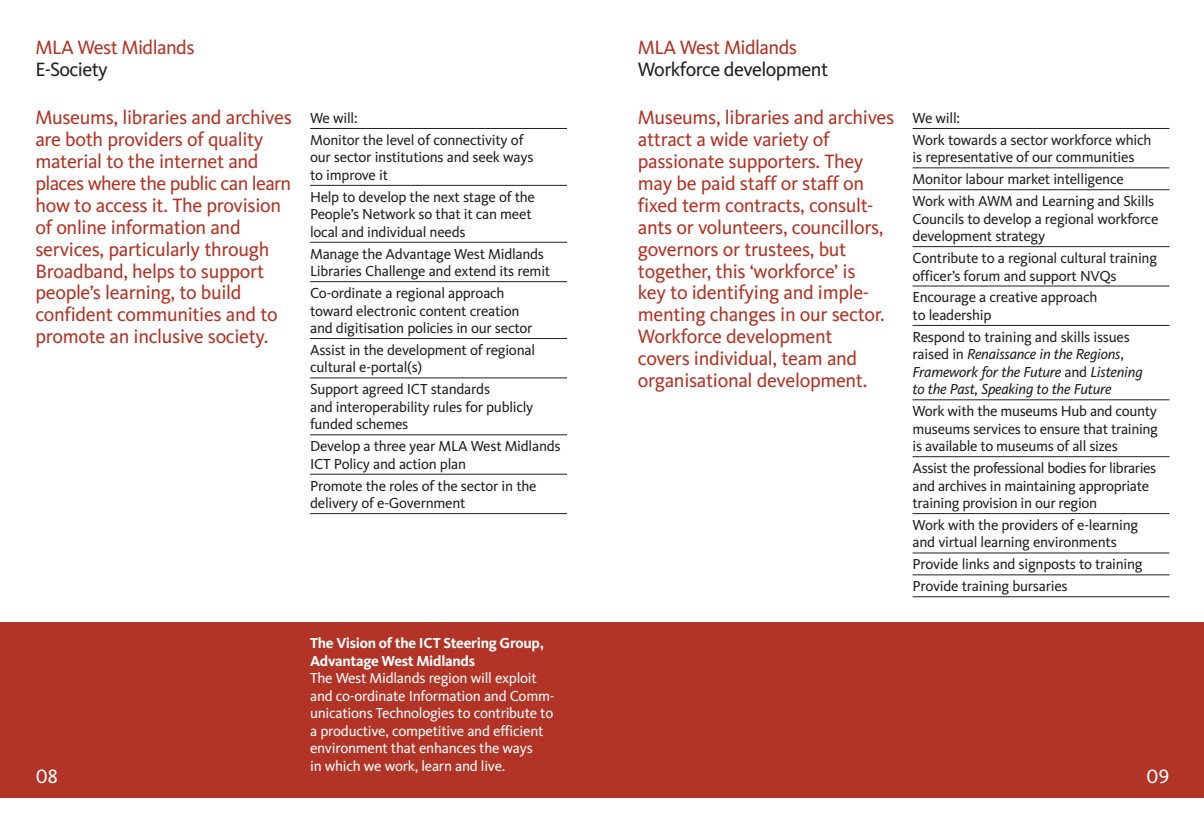
<style>
.page{position:relative;width:1204px;height:814px;background:#fff}
.page>*{position:absolute;margin:0;border:0;box-sizing:border-box;transform-origin:0 0}
.t1{font:20px/21.9px "Kievit";letter-spacing:-.015em;color:#b23426}
.t2{font:20px "Kievit";letter-spacing:-.03em;color:#231f1f}
.t3{font:20px "Kievit Book SC";color:#fff}
.t4{font:15px/17.5px "Kievit";letter-spacing:-.015em;color:#231f1f}
.t5{font:15px/17.5px "Kievit";letter-spacing:-.015em;color:#fff}
.t6{font:italic 15px/17.5px "Kievit";letter-spacing:-.015em;color:#231f1f}
.t7{font:700 15px/17.5px "Kievit";letter-spacing:-.02em;color:#fff}
.s1{font-style:normal}
</style>
<div class="page">
<div style="left:0;top:622px;width:602px;height:175px;background:#b23426"></div>
<div style="left:602px;top:622px;width:602px;height:175px;background:#b23426"></div>
<hr style="left:912px;top:128px;width:257px;height:1px;background:#231f1f">
<hr style="left:912px;top:168px;width:257px;height:1px;background:#231f1f">
<hr style="left:912px;top:189px;width:257px;height:1px;background:#231f1f">
<hr style="left:912px;top:246px;width:257px;height:1px;background:#231f1f">
<hr style="left:912px;top:286px;width:257px;height:1px;background:#231f1f">
<hr style="left:912px;top:325px;width:257px;height:1px;background:#231f1f">
<hr style="left:912px;top:399px;width:257px;height:1px;background:#231f1f">
<hr style="left:912px;top:456px;width:257px;height:1px;background:#231f1f">
<hr style="left:912px;top:513px;width:257px;height:1px;background:#231f1f">
<hr style="left:912px;top:553px;width:257px;height:1px;background:#231f1f">
<hr style="left:912px;top:574px;width:257px;height:1px;background:#231f1f">
<hr style="left:912px;top:596px;width:257px;height:1px;background:#231f1f">
<hr style="left:310px;top:128px;width:257px;height:1px;background:#231f1f">
<hr style="left:310px;top:185px;width:257px;height:1px;background:#231f1f">
<hr style="left:310px;top:242px;width:257px;height:1px;background:#231f1f">
<hr style="left:310px;top:281px;width:257px;height:1px;background:#231f1f">
<hr style="left:310px;top:338px;width:257px;height:1px;background:#231f1f">
<hr style="left:310px;top:378px;width:257px;height:1px;background:#231f1f">
<hr style="left:310px;top:434px;width:257px;height:1px;background:#231f1f">
<hr style="left:310px;top:474px;width:257px;height:1px;background:#231f1f">
<hr style="left:310px;top:513px;width:257px;height:1px;background:#231f1f">
<h1 class="t1" style="left:35px;top:39px;width:161px">MLA West Midlands</h1>
<h1 class="t2" style="left:35px;top:62px;width:74px">E-Society</h1>
<p class="t1" style="left:35px;top:109px;width:258px">Museums, libraries and archives are both providers of quality material to the internet and places where the public can learn how to access it. The provision of online information and services, particularly through<br>Broadband, helps to support people’s learning, to build confident communities and to promote an inclusive society.</p>
<p class="t4" style="left:310px;top:108px;width:215px;line-height:21.9px">We will:<br>Monitor the level of connectivity of</p>
<p class="t4" style="left:310px;top:150px;width:225px">our sector institutions and seek ways to improve it</p>
<p class="t4" style="left:310px;top:189px;width:226px">Help to develop the next stage of the<br>People’s Network so that it can meet local and individual needs</p>
<p class="t4" style="left:310px;top:246px;width:242px">Manage the Advantage West Midlands<br>Libraries Challenge and extend its remit</p>
<p class="t4" style="left:310px;top:286px;width:224px">Co-ordinate a regional approach toward electronic content creation and digitisation policies in our sector</p>
<p class="t4" style="left:310px;top:342px;width:226px">Assist in the development of regional cultural e-portal(s)</p>
<p class="t4" style="left:310px;top:382px;width:225px">Support agreed ICT standards<br>and interoperability rules for publicly funded schemes</p>
<p class="t4" style="left:310px;top:439px;width:252px">Develop a three year MLA West Midlands<br>ICT Policy and action plan</p>
<p class="t4" style="left:310px;top:478px;width:228px">Promote the roles of the sector in the delivery of e-Government</p>
<h1 class="t1" style="left:638px;top:39px;width:161px">MLA West Midlands</h1>
<h1 class="t2" style="left:638px;top:62px;width:192px">Workforce development</h1>
<p class="t1" style="left:638px;top:109px;width:258px">Museums, libraries and archives attract a wide variety of passionate supporters. They may be paid staff or staff on fixed term contracts, consult&shy;ants or volunteers, councillors, governors or trustees, but together, this ‘workforce’ is<br>key to identifying and imple&shy;menting changes in our sector.<br>Workforce development<br>covers individual, team and organisational development.</p>
<p class="t4" style="left:912px;top:108px;width:240px;line-height:21.9px">We will:<br>Work towards a sector workforce which</p>
<p class="t4" style="left:912px;top:148px;width:243px;line-height:21.9px">is representative of our communities<br>Monitor labour market intelligence<br>Work with AWM and Learning and Skills</p>
<p class="t4" style="left:912px;top:211px;width:247px">Councils to develop a regional workforce development strategy</p>
<p class="t4" style="left:912px;top:251px;width:246px">Contribute to a regional cultural training officer’s forum and support NVQs</p>
<p class="t4" style="left:912px;top:290px;width:186px">Encourage a creative approach to leadership</p>
<p class="t6" style="left:912px;top:329px;width:232px"><span class="s1">Respond to training and skills issues raised in</span> Renaissance in the Regions<span class="s1">, </span>Framework for the Future <span class="s1">and</span> Listening to the Past, Speaking to the Future</p>
<p class="t4" style="left:912px;top:404px;width:247px;text-align:justify">Work with the museums Hub and county museums services to ensure that training is available to museums of all sizes</p>
<p class="t4" style="left:912px;top:461px;width:245px">Assist the professional bodies for libraries and archives in maintaining appropriate training provision in our region</p>
<p class="t4" style="left:912px;top:517px;width:227px">Work with the providers of e-learning and virtual learning environments</p>
<p class="t4" style="left:912px;top:555px;width:232px;line-height:21.9px">Provide links and signposts to training<br>Provide training bursaries</p>
<p class="t7" style="left:310px;top:636px;width:235px">The Vision of the ICT Steering Group,<br>Advantage West Midlands</p>
<p class="t5" style="left:310px;top:671px;width:246px">The West Midlands region will exploit and co-ordinate Information and Comm&shy;unications Technologies to contribute to a productive, competitive and efficient environment that enhances the ways<br>in which we work, learn and live.</p>
<h1 class="t3" style="left:36px;top:765px;width:23px">08</h1>
<h1 class="t3" style="left:1146px;top:765px;width:24px">09</h1>
</div>
